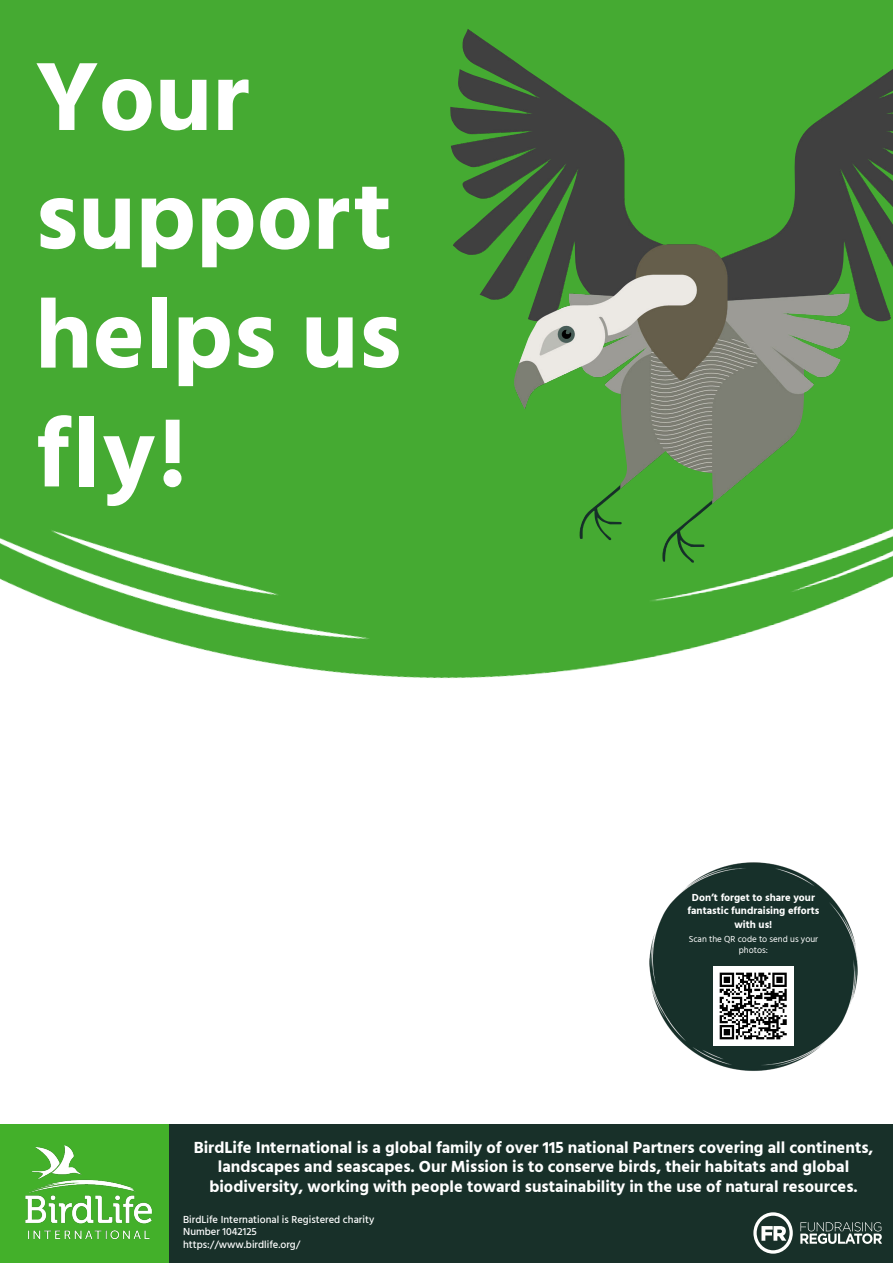
<style>
.page{position:relative;width:893px;height:1263px;background:#fff}
.page>*{position:absolute;margin:0;border:0;box-sizing:border-box;transform-origin:0 0}
.t1{font:700 99px/118.8px "Hind Madurai";color:#fff}
.t2{font:700 16.5px/19.8px "Hind Madurai";color:#fff;text-align:center}
.t3{font:500 10.5px/12.6px "Hind Madurai";color:#fff}
.t4{font:700 10.5px/12.6px "Hind Madurai";color:#fff;text-align:center}
.t5{font:9px/10.8px "Hind Madurai";color:#fff;text-align:center}
</style>
<div class="page">
<img style="left:0;top:0;width:893px;height:679px">
<div style="left:170px;top:1125px;width:723px;height:138px;background:#183029"></div>
<svg style="left:753px;top:1212px;width:40px;height:42px"></svg>
<svg style="left:800px;top:1222px;width:82px;height:22px"></svg>
<img style="left:4px;top:1128px;width:166px;height:135px">
<img style="left:450px;top:29px;width:267px;height:534px">
<img style="left:649px;top:862px;width:209px;height:209px">
<img style="left:713px;top:966px;width:80px;height:80px">
<h1 class="t1" style="left:35px;top:44px;width:368px">Your support helps us fly!</h1>
<p class="t4" style="left:687px;top:892px;width:133px">Don’t forget to share your fantastic fundraising efforts</p>
<p class="t4" style="left:734px;top:919px;width:39px">with us!</p>
<p class="t5" style="left:689px;top:934px;width:131px">Scan the QR code to send us your photos:</p>
<p class="t2" style="left:194px;top:1138px;width:681px">BirdLife International is a global family of over 115 national Partners covering all continents, landscapes and seascapes. Our Mission is to conserve birds, their habitats and global biodiversity, working with people toward sustainability in the use of natural resources.</p>
<p class="t3" style="left:183px;top:1213px;width:193px">BirdLife International is Registered charity<br>Number 1042125 https://www.birdlife.org/</p>
</div>
